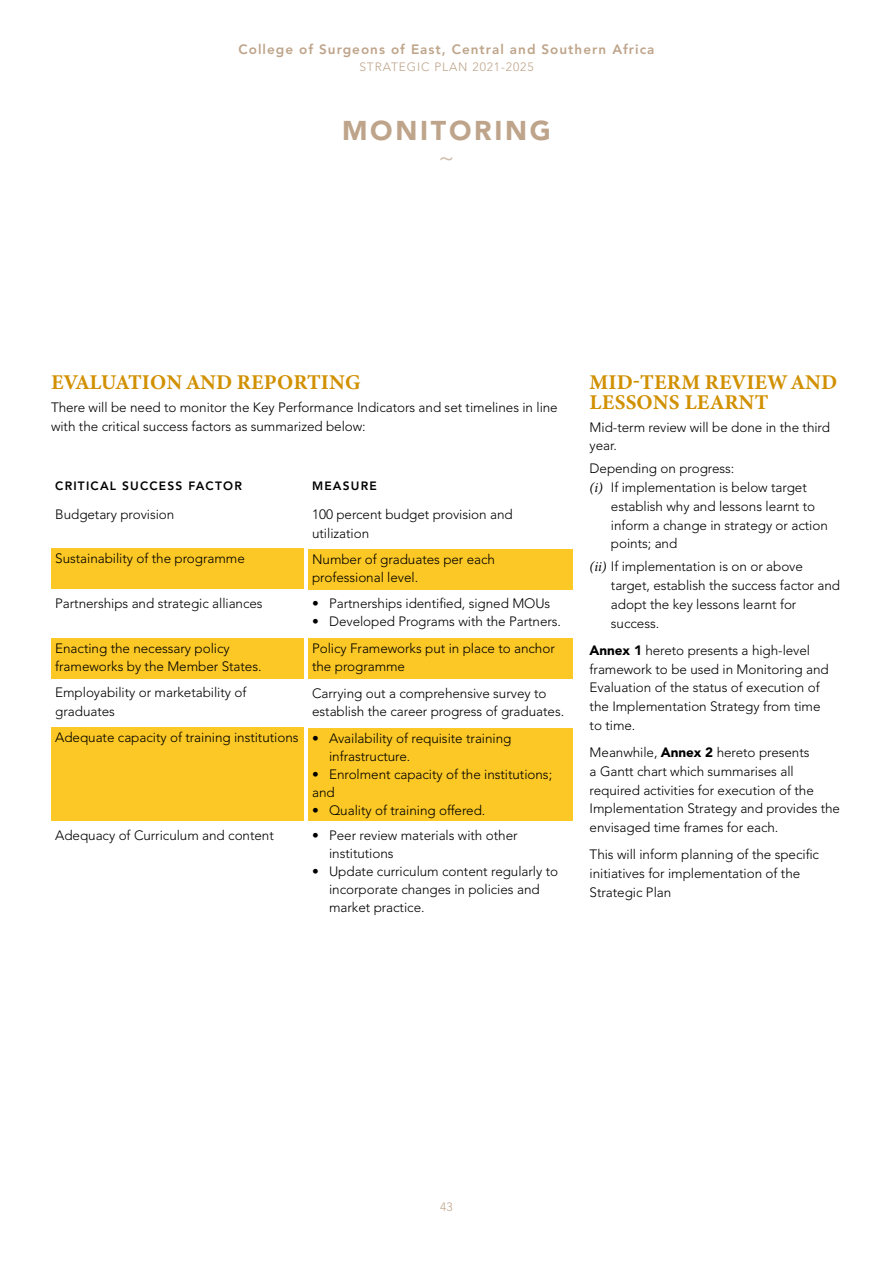
<style>
.page{position:relative;width:893px;height:1263px;background:#fff}
.page>*{position:absolute;margin:0;border:0;box-sizing:border-box;transform-origin:0 0}
.t1{font:900 27px "Avenir";letter-spacing:.1em;color:#bea48a}
.t2{font:300 27px "Avenir";color:#cfbba7}
.t3{font:21px/19.5px "Minion Variable Concept";letter-spacing:.005em;color:#d19000}
.t4{font:300 13.5px/18.8px "Avenir";letter-spacing:-.005em;color:#000}
.t5{font:800 13.5px "Avenir";letter-spacing:.075em;color:#bea48a}
.t6{font:800 12px "Avenir";letter-spacing:.1em;color:#000}
.t7{font:300 12px "Avenir";letter-spacing:.075em;color:#bea48a}
.s1{font-family:"Minion Variable Concept";font-weight:400;font-style:italic}
.s2{font-weight:900}
</style>
<div class="page">
<div style="left:51px;top:549px;width:252px;height:40px;background:#fcc825"></div>
<div style="left:51px;top:638px;width:252px;height:40px;background:#fcc825"></div>
<div style="left:51px;top:727px;width:252px;height:94px;background:#fcc825"></div>
<div style="left:308px;top:549px;width:265px;height:40px;background:#fcc825"></div>
<div style="left:308px;top:638px;width:265px;height:40px;background:#fcc825"></div>
<div style="left:308px;top:728px;width:265px;height:93px;background:#fcc825"></div>
<p class="t5" style="left:239px;top:41px;width:417px">College of Surgeons of East, Central and Southern Africa</p>
<p class="t7" style="left:359px;top:59px;width:176px">STRATEGIC PLAN 2021-2025</p>
<h1 class="t1" style="left:342px;top:114px;width:210px">MONITORING</h1>
<h1 class="t2" style="left:437px;top:141px;width:19px">~</h1>
<h2 class="t3" style="left:51px;top:372px;width:311px">EVALUATION AND REPORTING</h2>
<p class="t4" style="left:51px;top:398px;width:508px">There will be need to monitor the Key Performance Indicators and set timelines in line with the critical success factors as summarized below:</p>
<p class="t6" style="left:55px;top:478px;width:188px">CRITICAL SUCCESS FACTOR</p>
<p class="t4" style="left:55px;top:505px;width:121px">Budgetary provision</p>
<p class="t4" style="left:55px;top:549px;width:191px">Sustainability of the programme</p>
<p class="t4" style="left:55px;top:594px;width:209px">Partnerships and strategic alliances</p>
<p class="t4" style="left:55px;top:638px;width:208px">Enacting the necessary policy frameworks by the Member States.</p>
<p class="t4" style="left:55px;top:683px;width:193px">Employability or marketability of graduates</p>
<p class="t4" style="left:55px;top:728px;width:245px">Adequate capacity of training institutions</p>
<p class="t4" style="left:55px;top:826px;width:220px">Adequacy of Curriculum and content</p>
<p class="t6" style="left:312px;top:478px;width:66px">MEASURE</p>
<p class="t4" style="left:312px;top:505px;width:202px">100 percent budget provision and utilization</p>
<p class="t4" style="left:312px;top:550px;width:185px">Number of graduates per each professional level.</p>
<p class="t4" style="left:312px;top:594px;width:240px">• Partnerships identified, signed MOUs</p>
<p class="t4" style="left:312px;top:608px;width:250px;line-height:26.7px">• Developed Programs with the Partners.<br>Policy Frameworks put in place to anchor</p>
<p class="t4" style="left:312px;top:653px;width:236px;line-height:26.7px">the programme<br>Carrying out a comprehensive survey to</p>
<p class="t4" style="left:312px;top:701px;width:254px">establish the career progress of graduates.</p>
<p class="t4" style="left:329px;top:729px;width:184px;line-height:18px;text-indent:-17px">• Availability of requisite training infrastructure.</p>
<p class="t4" style="left:312px;top:765px;width:242px;line-height:18px">• Enrolment capacity of the institutions; and</p>
<p class="t4" style="left:312px;top:800px;width:175px">• Quality of training offered.</p>
<p class="t4" style="left:329px;top:827px;width:190px;line-height:18px;text-indent:-17px">• Peer review materials with other institutions</p>
<p class="t4" style="left:329px;top:863px;width:231px;line-height:18px;text-indent:-17px">• Update curriculum content regularly to incorporate changes in policies and market practice.</p>
<h2 class="t3" style="left:590px;top:372px;width:249px">MID-TERM REVIEW AND<br>LESSONS LEARNT</h2>
<p class="t4" style="left:590px;top:417px;width:242px">Mid-term review will be done in the third year.</p>
<p class="t4" style="left:590px;top:459px;width:146px">Depending on progress:</p>
<p class="t4" style="left:590px;top:478px;width:219px"><span class="s1">(i)</span> If implementation is below target</p>
<p class="t4" style="left:611px;top:497px;width:206px">establish why and lessons learnt to</p>
<p class="t4" style="left:611px;top:515px;width:218px">inform a change in strategy or action</p>
<p class="t4" style="left:611px;top:534px;width:68px">points; and</p>
<p class="t4" style="left:611px;top:557px;width:231px;text-indent:-21px"><span class="s1">(ii)</span> If implementation is on or above target, establish the success factor and adopt the key lessons learnt for success.</p>
<p class="t4" style="left:590px;top:641px;width:241px"><span class="s2">Annex 1</span> hereto presents a high-level framework to be used in Monitoring and<br>Evaluation of the status of execution of the Implementation Strategy from time to time.</p>
<p class="t4" style="left:590px;top:743px;width:252px">Meanwhile, <span class="s2">Annex 2</span> hereto presents<br>a Gantt chart which summarises all required activities for execution of the Implementation Strategy and provides the envisaged time frames for each.</p>
<p class="t4" style="left:590px;top:845px;width:231px">This will inform planning of the specific initiatives for implementation of the<br>Strategic Plan</p>
<p class="t7" style="left:440px;top:1200px;width:14px">43</p>
</div>
